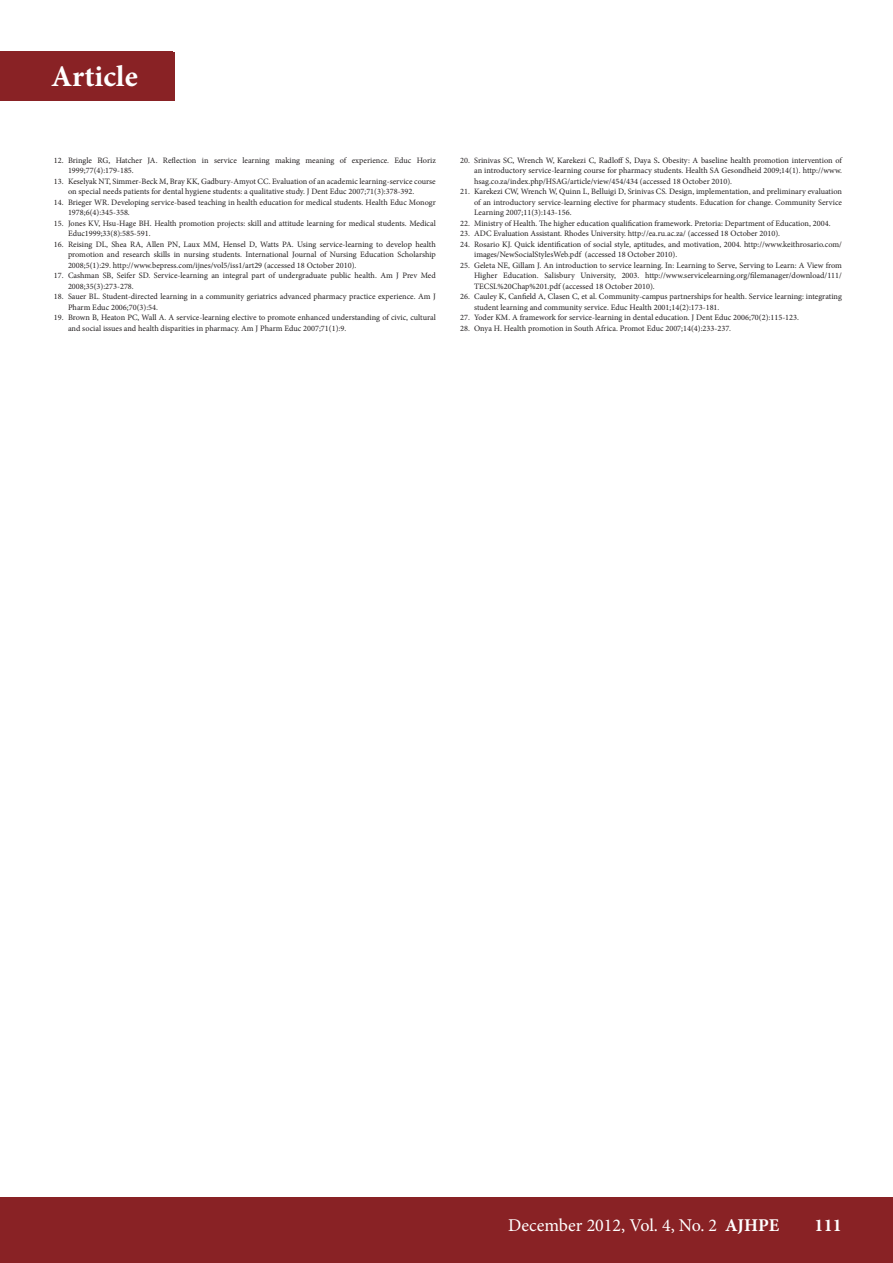
<style>
.page{position:relative;width:893px;height:1263px;background:#fff}
.page>*{position:absolute;margin:0;border:0;box-sizing:border-box;transform-origin:0 0}
.t1{font:700 30px "Minion Pro";color:#fff}
.t2{font:18px "Minion Pro";color:#fff}
.t3{font:700 18px "Minion Pro";color:#fff}
.t4{font:8.25px/10.5px "Minion Pro";color:#231f20}
.s1{font-weight:700}
</style>
<div class="page">
<div style="left:0;top:1197px;width:893px;height:66px;background:#892225"></div>
<div style="left:0;top:52px;width:174px;height:49px;background:#892225"></div>
<div style="left:0;top:51px;width:172px;height:49px;background:#892225"></div>
<p class="t1" style="left:51px;top:56px;width:88px">Article</p>
<h1 class="t1" style="left:51px;top:57px;width:113px">Editorial</h1>
<p class="t4" style="left:68px;top:155px;width:369px;text-indent:-14px">12. Bringle RG, Hatcher JA. Reflection in service learning making meaning of experience. Educ Horiz<br>1999;77(4):179-185.</p>
<p class="t4" style="left:68px;top:176px;width:369px;text-indent:-14px">13. Keselyak NT, Simmer-Beck M, Bray KK, Gadbury-Amyot CC. Evaluation of an academic learning-service course on special needs patients for dental hygiene students: a qualitative study. J Dent Educ 2007;71(3):378-392.</p>
<p class="t4" style="left:68px;top:197px;width:369px;text-indent:-14px">14. Brieger WR. Developing service-based teaching in health education for medical students. Health Educ Monogr<br>1978;6(4):345-358.</p>
<p class="t4" style="left:68px;top:218px;width:369px;text-indent:-14px">15. Jones KV, Hsu-Hage BH. Health promotion projects: skill and attitude learning for medical students. Medical<br>Educ1999;33(8):585-591.</p>
<p class="t4" style="left:68px;top:239px;width:369px;text-align:justify;text-indent:-14px">16. Reising DL, Shea RA, Allen PN, Laux MM, Hensel D, Watts PA. Using service-learning to develop health promotion and research skills in nursing students. International Journal of Nursing Education Scholarship 2008;5(1):29. http://www.bepress.com/ijnes/vol5/iss1/art29 (accessed 18 October 2010).</p>
<p class="t4" style="left:68px;top:270px;width:369px;text-indent:-14px">17. Cashman SB, Seifer SD. Service-learning an integral part of undergraduate public health. Am J Prev Med<br>2008;35(3):273-278.</p>
<p class="t4" style="left:68px;top:291px;width:369px;text-indent:-14px">18. Sauer BL. Student-directed learning in a community geriatrics advanced pharmacy practice experience. Am J<br>Pharm Educ 2006;70(3):54.</p>
<p class="t4" style="left:68px;top:312px;width:369px;text-indent:-14px">19. Brown B, Heaton PC, Wall A. A service-learning elective to promote enhanced understanding of civic, cultural and social issues and health disparities in pharmacy. Am J Pharm Educ 2007;71(1):9.</p>
<p class="t4" style="left:474px;top:155px;width:369px;text-align:justify;text-indent:-14px">20. Srinivas SC, Wrench W, Karekezi C, Radloff S, Daya S<span class="s1">.</span> Obesity: A baseline health promotion intervention of an introductory service-learning course for pharmacy students. Health SA Gesondheid 2009;14(1). http://www. hsag.co.za/index.php/HSAG/article/view/454/434 (accessed 18 October 2010).</p>
<p class="t4" style="left:474px;top:186px;width:369px;text-align:justify;text-indent:-14px">21. Karekezi CW, Wrench W, Quinn L, Belluigi D, Srinivas CS. Design, implementation, and preliminary evaluation of an introductory service-learning elective for pharmacy students. Education for change. Community Service Learning 2007;11(3):143-156.</p>
<p class="t4" style="left:460px;top:218px;width:372px">22. Ministry of Health. The higher education qualification framework. Pretoria: Department of Education, 2004.</p>
<p class="t4" style="left:460px;top:228px;width:322px">23. ADC Evaluation Assistant. Rhodes University. http://ea.ru.ac.za/ (accessed 18 October 2010).</p>
<p class="t4" style="left:474px;top:239px;width:369px;text-indent:-14px">24. Rosario KJ. Quick identification of social style, aptitudes, and motivation, 2004. http://www.keithrosario.com/ images/NewSocialStylesWeb.pdf (accessed 18 October 2010).</p>
<p class="t4" style="left:474px;top:260px;width:369px;text-align:justify;text-indent:-14px">25. Geleta NE, Gillam J. An introduction to service learning. In: Learning to Serve, Serving to Learn: A View from Higher Education. Salisbury University, 2003. http://www.servicelearning.org/filemanager/download/111/ TECSL%20Chap%201.pdf (accessed 18 October 2010).</p>
<p class="t4" style="left:474px;top:291px;width:369px;text-indent:-14px">26. Cauley K, Canfield A, Clasen C, et al. Community-campus partnerships for health. Service learning: integrating student learning and community service. Educ Health 2001;14(2):173-181.</p>
<p class="t4" style="left:460px;top:312px;width:340px">27. Yoder KM. A framework for service-learning in dental education. J Dent Educ 2006;70(2):115-123.</p>
<p class="t4" style="left:460px;top:323px;width:273px">28. Onya H. Health promotion in South Africa. Promot Educ 2007;14(4):233-237.</p>
<p class="t2" style="left:508px;top:1213px;width:273px">December 2012, Vol. 4, No. 2 <span class="s1">AJHPE</span></p>
<p class="t3" style="left:814px;top:1213px;width:29px">111</p>
</div>
